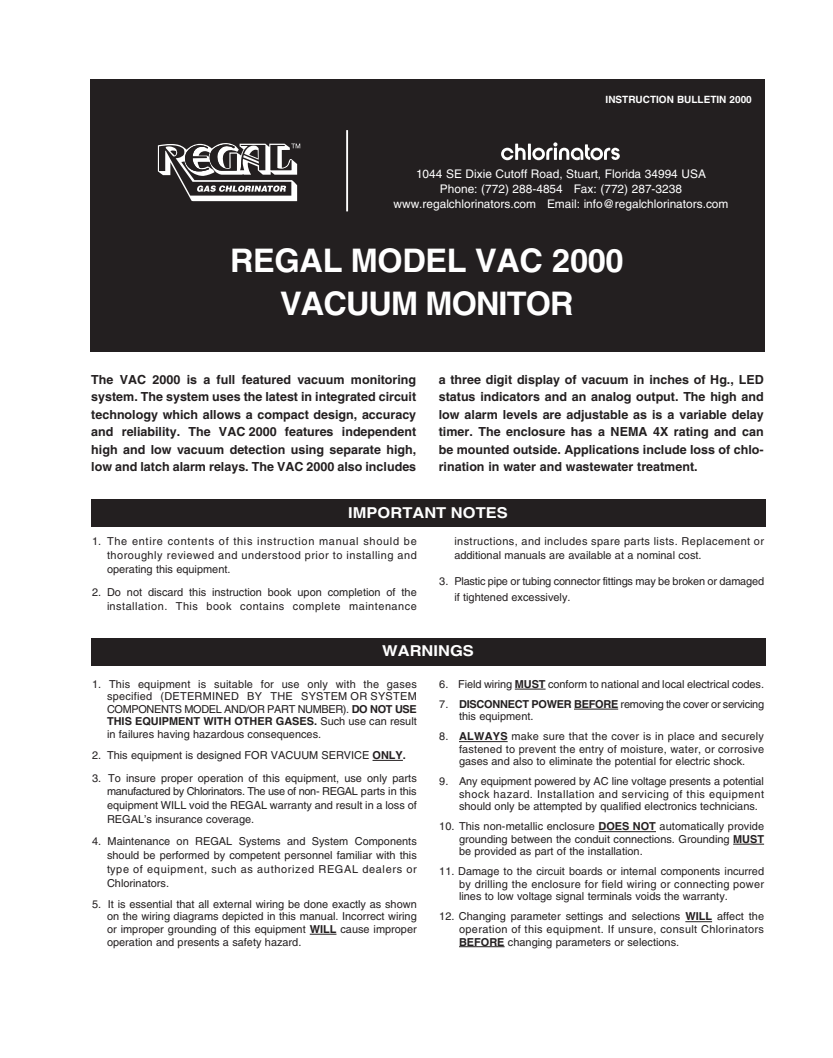
<style>
.page{position:relative;width:833px;height:1058px;background:#fff}
.page>*{position:absolute;margin:0;border:0;box-sizing:border-box;transform-origin:0 0}
.t1{font:700 32.5px "Helvetica LT Std";letter-spacing:-.01em;color:#fff}
.t2{font:700 32.5px "Helvetica LT Std";letter-spacing:-.03em;color:#fff}
.t3{font:700 15px "Helvetica LT Std";color:#fff;scale:1.1 1}
.t4{font:700 12.5px/17.5px "Helvetica LT Std";color:#231f20;text-align:justify}
.t5{font:11.88px "Helvetica LT Std";color:#fff}
.t6{font:11px/12.5px "Helvetica LT Std";color:#231f20;text-align:justify}
.t7{font:11px/13.8px "Helvetica LT Std";letter-spacing:.04em;color:#231f20}
.t8{font:11px/12.5px "Helvetica LT Std";letter-spacing:-.02em;color:#231f20}
.t9{font:700 10px "Helvetica LT Std";color:#fff}
.s1{font-weight:700}
</style>
<div class="page">
<div style="left:90px;top:79px;width:675px;height:272px;background:#231f20"></div>
<div style="left:91px;top:499px;width:674px;height:28px;background:#231f20"></div>
<hr style="left:372px;top:760px;width:31px;height:1px;background:#231f20">
<svg style="left:310px;top:934px;width:26px;height:1px"></svg>
<hr style="left:514px;top:689px;width:31px;height:1px;background:#231f20">
<hr style="left:574px;top:709px;width:44px;height:1px;background:#231f20">
<hr style="left:459px;top:741px;width:48px;height:1px;background:#231f20">
<hr style="left:598px;top:831px;width:58px;height:1px;background:#231f20">
<hr style="left:733px;top:844px;width:31px;height:1px;background:#231f20">
<svg style="left:685px;top:921px;width:27px;height:1px"></svg>
<hr style="left:459px;top:946px;width:45px;height:1px;background:#231f20">
<div style="left:91px;top:638px;width:674px;height:28px;background:#231f20"></div>
<hr style="left:346px;top:130px;width:2px;height:81px;background:#fff">
<svg style="left:158px;top:143px;width:142px;height:58px"></svg>
<hr style="left:528px;top:144px;width:3px;height:16px;background:#fff">
<svg style="left:501px;top:144px;width:24px;height:16px"></svg>
<svg style="left:532px;top:142px;width:87px;height:18px"></svg>
<p class="t9" style="left:605px;top:96px;width:148px">INSTRUCTION BULLETIN 2000</p>
<p class="t5" style="left:416px;top:170px;width:291px">1044 SE Dixie Cutoff Road, Stuart, Florida 34994 USA</p>
<p class="t5" style="left:440px;top:185px;width:243px">Phone: (772) 288-4854 Fax: (772) 287-3238</p>
<p class="t5" style="left:393px;top:200px;width:336px">www.regalchlorinators.com Email: info@regalchlorinators.com</p>
<p class="t1" style="left:230px;top:249px;width:395px">REGAL MODEL VAC 2000</p>
<p class="t2" style="left:280px;top:291px;width:295px">VACUUM MONITOR</p>
<p class="t4" style="left:91px;top:371px;width:326px">The VAC 2000 is a full featured vacuum monitoring system. The system uses the latest in integrated circuit technology which allows a compact design, accuracy and reliability. The VAC 2000 features independent high and low vacuum detection using separate high, low and latch alarm relays. The VAC 2000 also includes</p>
<p class="t4" style="left:439px;top:371px;width:326px">a three digit display of vacuum in inches of Hg., LED status indicators and an analog output. The high and low alarm levels are adjustable as is a variable delay timer. The enclosure has a NEMA 4X rating and can be mounted outside. Applications include loss of chlo&shy;rination in water and wastewater treatment.</p>
<p class="t3" style="left:348px;top:507px;width:147px">IMPORTANT NOTES</p>
<p class="t6" style="left:107px;top:535px;width:311px;line-height:13.8px;text-indent:-15px">1. The entire contents of this instruction manual should be thoroughly reviewed and understood prior to installing and operating this equipment.</p>
<p class="t6" style="left:92px;top:587px;width:326px;line-height:13.8px;text-align:right">2. Do not discard this instruction book upon completion of the installa tion. This book contains complete maintenance</p>
<p class="t7" style="left:454px;top:535px;width:311px">instructions, and in cludes spare parts lists. Replacement or additional manuals are available at a nominal cost.</p>
<p class="t6" style="left:454px;top:574px;width:311px;line-height:16.2px;text-indent:-15px">3. Plastic pipe or tubing connector fittings may be broken or damaged if tightened excessively.</p>
<p class="t3" style="left:382px;top:645px;width:85px">WARNINGS</p>
<p class="t6" style="left:107px;top:679px;width:311px;text-indent:-15px">1. This equipment is suitable for use only with the gases specified (DETERMINED BY THE SYSTEM OR SYSTEM COMPONENTS MODEL AND/OR PART NUMBER). <span class="s1">DO NOT USE THIS EQUIPMENT WITH OTHER GASES.</span> Such use can result in failures having hazardous consequences.</p>
<p class="t6" style="left:92px;top:750px;width:315px">2. This equipment is designed FOR VACUUM SERVICE <span class="s1">ONLY.</span></p>
<p class="t6" style="left:107px;top:772px;width:311px;line-height:13.8px;text-indent:-15px">3. To insure proper operation of this equipment, use only parts manufactured by Chlorinators. The use of non- REGAL parts in this equipment WILL void the REGAL warranty and result in a loss of REGAL’s insurance coverage.</p>
<p class="t6" style="left:107px;top:835px;width:311px;line-height:13.8px;text-indent:-15px">4. Maintenance on REGAL Systems and System Components should be performed by competent personnel familiar with this type of equipment, such as authorized REGAL dealers or Chlorinators.</p>
<p class="t6" style="left:107px;top:899px;width:311px;text-indent:-15px">5. It is essential that all external wiring be done exactly as shown on the wiring diagrams depicted in this manual. Incorrect wiring or improper grounding of this equipment <span class="s1">WILL</span> cause improper operation and presents a safety hazard.</p>
<p class="t6" style="left:439px;top:679px;width:326px">6. Field wiring <span class="s1">MUST</span> conform to national and local electrical codes.</p>
<p class="t8" style="left:459px;top:699px;width:306px;text-indent:-20px">7. <span class="s1">DISCONNECT POWER BEFORE</span> removing the cover or servicing this equipment.</p>
<p class="t6" style="left:459px;top:731px;width:306px;text-indent:-20px">8. <span class="s1">ALWAYS</span> make sure that the cover is in place and securely fastened to prevent the entry of moisture, water, or corrosive gases and also to eliminate the potential for electric shock.</p>
<p class="t6" style="left:459px;top:776px;width:306px;text-indent:-20px">9. Any equipment powered by AC line voltage presents a potential shock hazard. Installation and servicing of this equipment should only be attempted by qualified electronics technicians.</p>
<p class="t6" style="left:459px;top:821px;width:306px;text-indent:-20px">10. This non-metallic enclosure <span class="s1">DOES NOT</span> automatically provide grounding between the conduit connections. Grounding <span class="s1">MUST </span>be provided as part of the installation.</p>
<p class="t6" style="left:459px;top:866px;width:306px;text-indent:-20px">11. Damage to the circuit boards or internal components incurred by drilling the enclosure for field wiring or connecting power lines to low voltage signal terminals voids the warranty.</p>
<p class="t6" style="left:459px;top:911px;width:306px;text-indent:-20px">12. Changing parameter settings and selections <span class="s1">WILL</span> affect the operation of this equipment. If unsure, consult Chlorinators <span class="s1">BEFORE</span> changing parameters or selections.</p>
</div>
